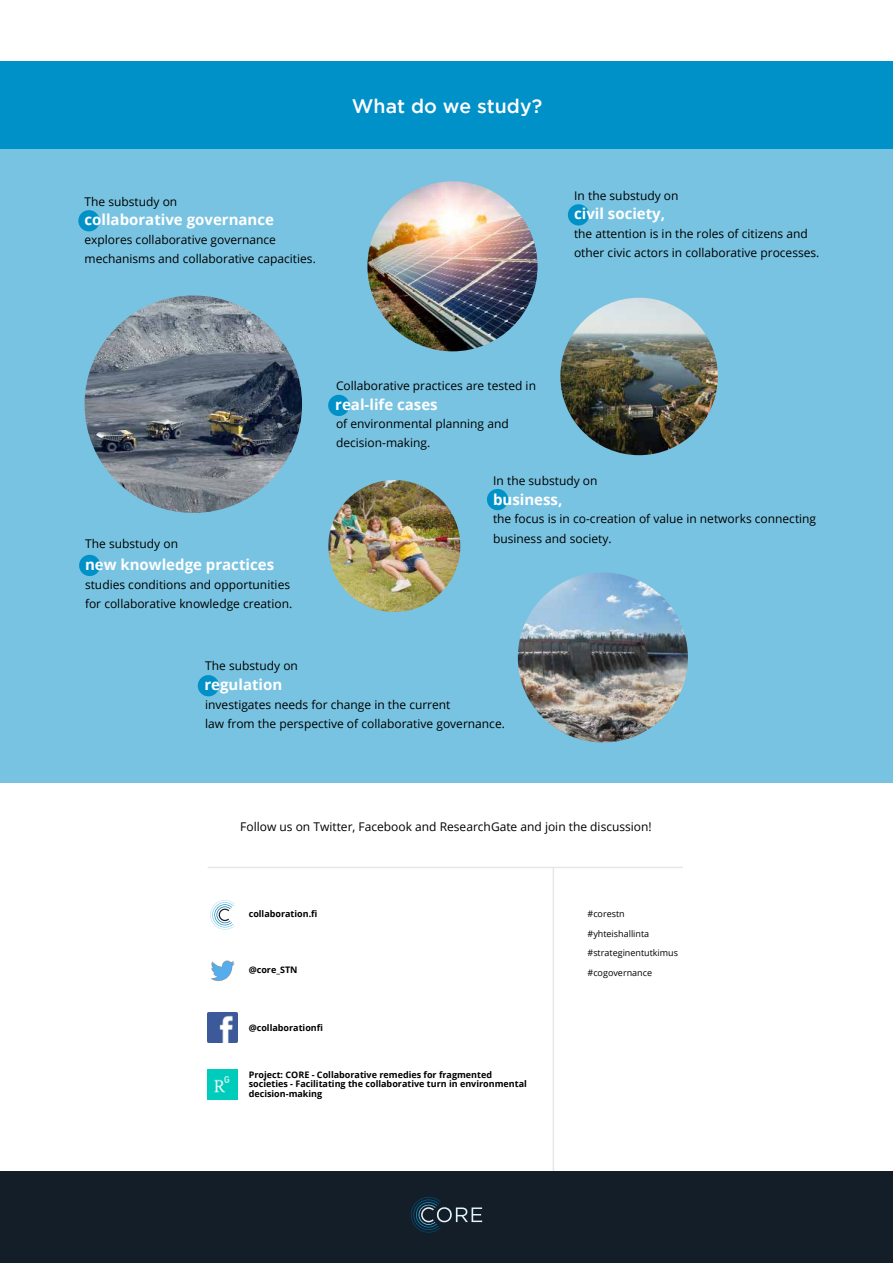
<style>
.page{position:relative;width:893px;height:1263px;background:#fff}
.page>*{position:absolute;margin:0;border:0;box-sizing:border-box;transform-origin:0 0}
.t1{font:500 19.5px "Gotham";color:#fff}
.t2{font:700 15px "Open Sans";color:#fff}
.t3{font:12px/19.5px "Open Sans";color:#000}
.t4{font:700 9px/9.4px "Open Sans";color:#000}
.t5{font:9px/19.5px "Open Sans";color:#000}
</style>
<div class="page">
<div style="left:0;top:139px;width:893px;height:644px;background:#78c3e1"></div>
<div style="left:0;top:61px;width:893px;height:88px;background:#0091c8"></div>
<img style="left:367px;top:181px;width:170px;height:170px;border-radius:85px">
<img style="left:85px;top:295px;width:217px;height:218px;border-radius:109px">
<img style="left:560px;top:298px;width:158px;height:157px;border-radius:79px">
<img style="left:328px;top:480px;width:132px;height:132px;border-radius:66px">
<img style="left:518px;top:572px;width:170px;height:170px;border-radius:85px">
<img style="left:208px;top:1069px;width:30px;height:30px">
<svg style="left:210px;top:900px;width:25px;height:30px"></svg>
<img style="left:211px;top:960px;width:24px;height:21px">
<img style="left:208px;top:1013px;width:30px;height:30px">
<div style="left:79px;top:555px;width:21px;height:21px;background:#0091c8;border-radius:50%"></div>
<div style="left:78px;top:210px;width:22px;height:21px;background:#0091c8;border-radius:50%"></div>
<div style="left:328px;top:395px;width:21px;height:21px;background:#0091c8;border-radius:50%"></div>
<div style="left:568px;top:204px;width:21px;height:21px;background:#0091c8;border-radius:50%"></div>
<div style="left:487px;top:489px;width:21px;height:21px;background:#0091c8;border-radius:50%"></div>
<div style="left:198px;top:675px;width:21px;height:21px;background:#0091c8;border-radius:50%"></div>
<hr style="left:208px;top:867px;width:475px;height:1px;background:#e6e7e8">
<hr style="left:553px;top:867px;width:1px;height:307px;background:#e6e7e8">
<div style="left:0;top:1172px;width:893px;height:91px;background:#141e28"></div>
<svg style="left:411px;top:1197px;width:71px;height:36px"></svg>
<p class="t3" style="left:85px;top:191px;width:94px">The substudy on</p>
<p class="t2" style="left:85px;top:209px;width:191px">collaborative governance</p>
<p class="t3" style="left:85px;top:229px;width:233px">explores collaborative governance mechanisms and collaborative capacities.</p>
<h1 class="t1" style="left:352px;top:95px;width:192px">What do we study?</h1>
<p class="t3" style="left:574px;top:185px;width:106px">In the substudy on</p>
<p class="t2" style="left:574px;top:203px;width:93px">civil society,</p>
<p class="t3" style="left:574px;top:223px;width:247px">the attention is in the roles of citizens and other civic actors in collaborative processes.</p>
<p class="t3" style="left:85px;top:534px;width:94px">The substudy on</p>
<p class="t2" style="left:85px;top:554px;width:191px">new knowledge practices</p>
<p class="t3" style="left:85px;top:574px;width:209px">studies conditions and opportunities for collaborative knowledge creation.</p>
<p class="t3" style="left:205px;top:655px;width:94px">The substudy on</p>
<p class="t2" style="left:204px;top:674px;width:79px">regulation</p>
<p class="t3" style="left:336px;top:375px;width:202px">Collaborative practices are tested in</p>
<p class="t2" style="left:335px;top:393px;width:104px">real-life cases</p>
<p class="t3" style="left:336px;top:413px;width:174px">of environmental planning and decision-making.</p>
<p class="t3" style="left:493px;top:470px;width:106px">In the substudy on</p>
<p class="t2" style="left:493px;top:488px;width:71px">business,</p>
<p class="t3" style="left:493px;top:509px;width:325px">the focus is in co-creation of value in networks connecting business and society.</p>
<p class="t3" style="left:205px;top:694px;width:301px">investigates needs for change in the current<br>law from the perspective of collaborative governance.</p>
<p class="t3" style="left:240px;top:816px;width:413px">Follow us on Twitter, Facebook and ResearchGate and join the discussion!</p>
<p class="t4" style="left:249px;top:909px;width:70px">collaboration.fi</p>
<p class="t4" style="left:249px;top:965px;width:50px">@core_STN</p>
<p class="t4" style="left:249px;top:1022px;width:76px">@collaborationfi</p>
<p class="t4" style="left:249px;top:1069px;width:280px">Project: CORE - Collaborative remedies for fragmented societies - Facilitating the collaborative turn in environmental decision-making</p>
<p class="t5" style="left:587px;top:904px;width:92px">#corestn #yhteishallinta #strateginentutkimus #cogovernance</p>
</div>
